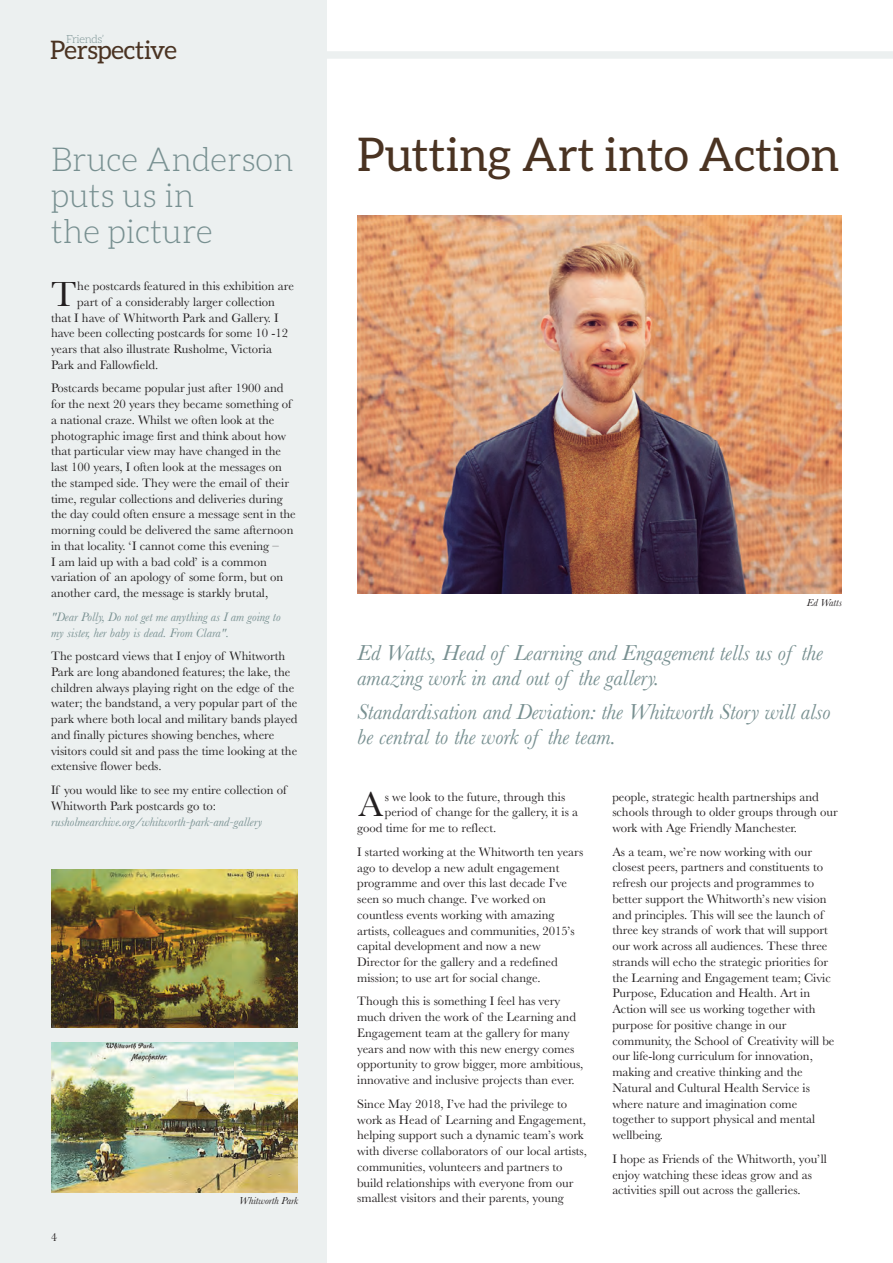
<style>
.page{position:relative;width:893px;height:1263px;background:#fff}
.page>*{position:absolute;margin:0;border:0;box-sizing:border-box;transform-origin:0 0}
.t1{font:46.5px "Aleo";color:#4a3322}
.t2{font:36.3px "Baskerville";color:#231f20}
.t3{font:300 33px/36px "Aleo";color:#789091}
.t4{font:25.5px "Aleo";letter-spacing:-.015em;color:#4a3322}
.t5{font:italic 22.5px/25.5px "Baskerville";color:#789091}
.t6{font:12.75px/15.8px "Baskerville";color:#231f20}
.t7{font:italic 12.75px/15.8px "Baskerville";color:#789091}
.t8{font:12px "Baskerville";color:#231f20}
.t9{font:300 11.25px "Aleo";letter-spacing:-.03em;color:#789091}
.t10{font:italic 10.5px "Baskerville";color:#231f20}
.s1{font-style:italic;color:#789091}
</style>
<div class="page">
<div style="left:0;top:0;width:327px;height:1263px;background:#ecf0f0"></div>
<div style="left:180px;top:51px;width:713px;height:8px;background:#ecf0f0"></div>
<img style="left:51px;top:1042px;width:247px;height:150px">
<img style="left:51px;top:869px;width:247px;height:159px">
<img style="left:358px;top:215px;width:484px;height:378px">
<p class="t9" style="left:66px;top:34px;width:40px">Friends’</p>
<p class="t4" style="left:50px;top:40px;width:128px">Perspective</p>
<p class="t3" style="left:51px;top:143px;width:244px">Bruce Anderson</p>
<p class="t1" style="left:357px;top:137px;width:484px">Putting Art into Action</p>
<p class="t3" style="left:51px;top:179px;width:163px">puts us in the picture</p>
<p class="t2" style="left:51px;top:281px;width:27px">T</p>
<p class="t6" style="left:77px;top:279px;width:218px">he postcards featured in this exhibition are</p>
<p class="t6" style="left:77px;top:295px;width:199px">part of a considerably larger collection</p>
<p class="t6" style="left:51px;top:311px;width:229px">that I have of Whitworth Park and Gallery. I</p>
<p class="t6" style="left:51px;top:327px;width:239px">have been collecting postcards for some 10 -12</p>
<p class="t6" style="left:51px;top:342px;width:223px">years that also illustrate Rusholme, Victoria</p>
<p class="t6" style="left:51px;top:358px;width:109px">Park and Fallowfield.</p>
<p class="t6" style="left:51px;top:382px;width:246px">Postcards became popular just after 1900 and for the next 20 years they became something of a national craze. Whilst we often look at the photographic image first and think about how that particular view may have changed in the last 100 years, I often look at the messages on the stamped side. They were the email of their time, regular collections and deliveries during the day could often ensure a message sent in the morning could be delivered the same afternoon in that locality. ‘I cannot come this evening –<br>I am laid up with a bad cold’ is a common variation of an apology of some form, but on another card, the message is starkly brutal,</p>
<p class="t7" style="left:51px;top:610px;width:231px">"Dear Polly, Do not get me anything as I am going to my sister, her baby is dead. From Clara".</p>
<p class="t6" style="left:51px;top:650px;width:248px">The postcard views that I enjoy of Whitworth Park are long abandoned features; the lake, the children always playing right on the edge of the water; the bandstand, a very popular part of the park where both local and military bands played and finally pictures showing benches, where visitors could sit and pass the time looking at the extensive flower beds.</p>
<p class="t6" style="left:51px;top:783px;width:237px">If you would like to see my entire collection of<br>Whitworth Park postcards go to: <span class="s1">rusholmearchive.org/whitworth-park-and-gallery</span></p>
<p class="t8" style="left:51px;top:1233px;width:7px">4</p>
<p class="t10" style="left:239px;top:1196px;width:61px">Whitworth Park</p>
<p class="t10" style="left:807px;top:599px;width:37px">Ed Watts</p>
<p class="t5" style="left:357px;top:642px;width:467px">Ed Watts, Head of Learning and Engagement tells us of the amazing work in and out of the gallery.</p>
<p class="t5" style="left:357px;top:701px;width:475px">Standardisation and Deviation: the Whitworth Story will also be central to the work of the team.</p>
<p class="t2" style="left:358px;top:792px;width:26px">A</p>
<p class="t6" style="left:385px;top:790px;width:182px">s we look to the future, through this</p>
<p class="t6" style="left:385px;top:806px;width:195px">period of change for the gallery, it is a</p>
<p class="t6" style="left:357px;top:821px;width:141px">good time for me to reflect.</p>
<p class="t6" style="left:357px;top:845px;width:228px">I started working at the Whitworth ten years ago to develop a new adult engagement programme and over this last decade I’ve seen so much change. I’ve worked on countless events working with amazing artists, colleagues and communities, 2015’s capital development and now a new Director for the gallery and a redefined mission; to use art for social change.</p>
<p class="t6" style="left:357px;top:995px;width:228px">Though this is something I feel has very much driven the work of the Learning and Engagement team at the gallery for many years and now with this new energy comes opportunity to grow bigger, more ambitious, innovative and inclusive projects than ever.</p>
<p class="t6" style="left:357px;top:1097px;width:231px">Since May 2018, I’ve had the privilege to work as Head of Learning and Engagement, helping support such a dynamic team’s work with diverse collaborators of our local artists, communities, volunteers and partners to build relationships with everyone from our smallest visitors and their parents, young</p>
<p class="t6" style="left:612px;top:790px;width:227px">people, strategic health partnerships and schools through to older groups through our work with Age Friendly Manchester.</p>
<p class="t6" style="left:612px;top:845px;width:224px">As a team, we’re now working with our closest peers, partners and constituents to refresh our projects and programmes to better support the Whitworth’s new vision and principles. This will see the launch of three key strands of work that will support our work across all audiences. These three strands will echo the strategic priorities for the Learning and Engagement team; Civic Purpose, Education and Health. Art in Action will see us working together with purpose for positive change in our community, the School of Creativity will be our life-long curriculum for innovation, making and creative thinking and the Natural and Cultural Health Service is where nature and imagination come together to support physical and mental wellbeing.</p>
<p class="t6" style="left:612px;top:1152px;width:216px">I hope as Friends of the Whitworth, you’ll enjoy watching these ideas grow and as activities spill out across the galleries.</p>
</div>
